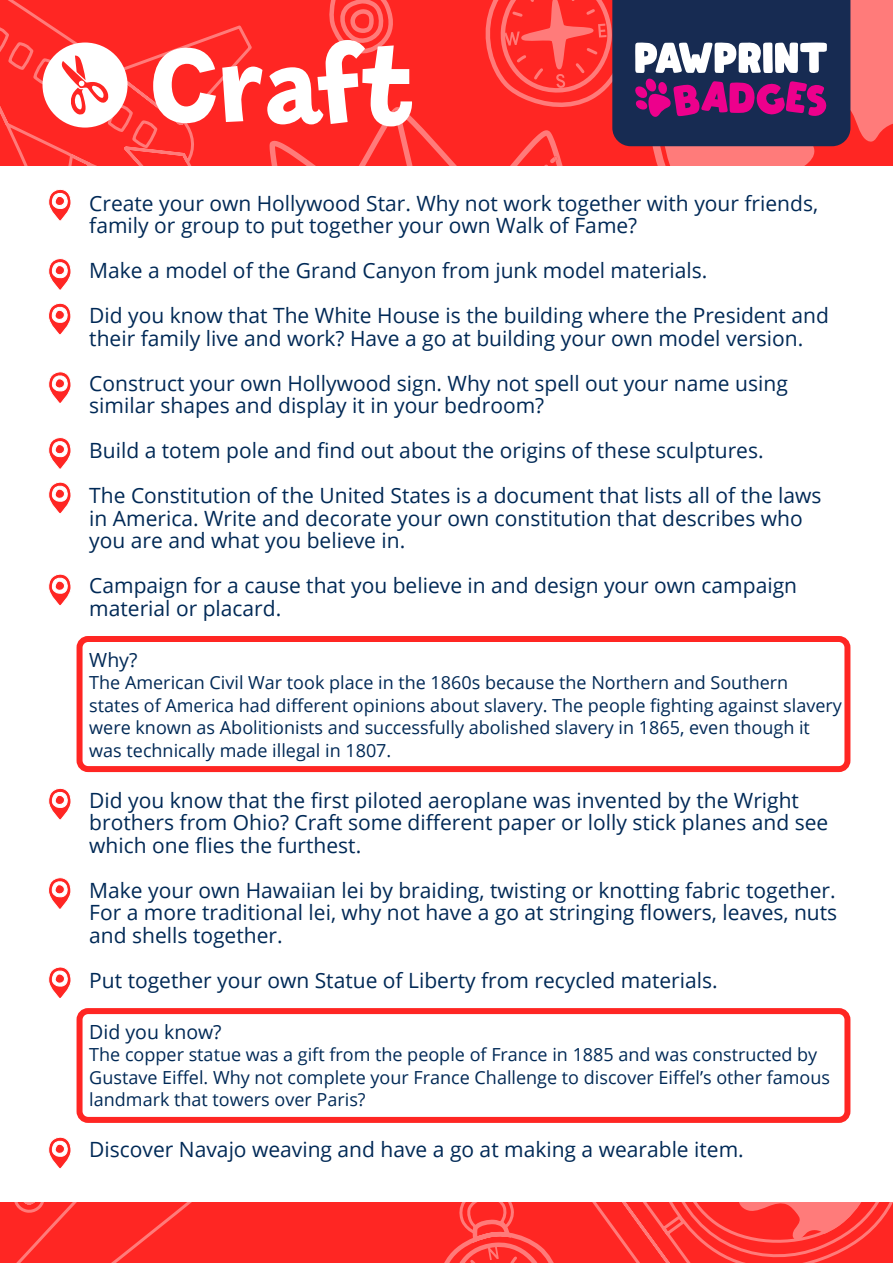
<style>
.page{position:relative;width:893px;height:1263px;background:#fff}
.page>*{position:absolute;margin:0;border:0;box-sizing:border-box;transform-origin:0 0}
.t1{font:600 105px "Billy";letter-spacing:-.01em;color:#fff}
.t2{font:21px/22.5px "Open Sans";color:#002956}
.t3{font:19.5px "Open Sans";color:#002956}
.t4{font:18px/22.5px "Open Sans";color:#002956}
</style>
<div class="page">
<svg style="left:0;top:0;width:255px;height:166px;background:#ff2d2a"></svg>
<div style="left:0;top:1202px;width:430px;height:61px;background:#ff2623"></div>
<svg style="left:430px;top:1202px;width:463px;height:61px;background:#ff3835"></svg>
<svg style="left:284px;top:0;width:609px;height:166px;background:#c03b49"></svg>
<div style="left:43px;top:43px;width:85px;height:85px;background:#fff;border-radius:50%"></div>
<svg style="left:62px;top:55px;width:46px;height:60px"></svg>
<svg style="left:48px;top:189px;width:23px;height:32px"></svg>
<svg style="left:48px;top:258px;width:23px;height:32px"></svg>
<svg style="left:48px;top:303px;width:23px;height:31px"></svg>
<svg style="left:48px;top:371px;width:23px;height:32px"></svg>
<svg style="left:48px;top:437px;width:446px;height:561px"></svg>
<svg style="left:48px;top:1137px;width:23px;height:31px"></svg>
<div style="left:77px;top:636px;width:773px;height:136px;border:6px solid #ff2623;border-radius:9px"></div>
<div style="left:77px;top:1008px;width:773px;height:115px;border:6px solid #ff2623;border-radius:9px"></div>
<h1 class="t1" style="left:151px;top:19px;width:264px">Craft</h1>
<p class="t2" style="left:89px;top:191px;width:730px">Create your own Hollywood Star. Why not work together with your friends, family or group to put together your own Walk of Fame?</p>
<p class="t2" style="left:89px;top:247px;width:741px;line-height:45px">Make a model of the Grand Canyon from junk model materials.<br>Did you know that The White House is the building where the President and</p>
<p class="t2" style="left:89px;top:315px;width:716px;line-height:45px">their family live and work? Have a go at building your own model version.<br>Construct your own Hollywood sign. Why not spell out your name using</p>
<p class="t2" style="left:89px;top:382px;width:734px;line-height:45px">similar shapes and display it in your bedroom?<br>Build a totem pole and find out about the origins of these sculptures.<br>The Constitution of the United States is a document that lists all of the laws</p>
<p class="t2" style="left:89px;top:506px;width:715px">in America. Write and decorate your own constitution that describes who you are and what you believe in.</p>
<p class="t2" style="left:89px;top:574px;width:709px">Campaign for a cause that you believe in and design your own campaign material or placard.</p>
<p class="t3" style="left:89px;top:646px;width:50px">Why?</p>
<p class="t4" style="left:89px;top:671px;width:754px">The American Civil War took place in the 1860s because the Northern and Southern states of America had different opinions about slavery. The people fighting against slavery were known as Abolitionists and successfully abolished slavery in 1865, even though it was technically made illegal in 1807.</p>
<p class="t2" style="left:89px;top:788px;width:740px">Did you know that the first piloted aeroplane was invented by the Wright brothers from Ohio? Craft some different paper or lolly stick planes and see which one flies the furthest.</p>
<p class="t2" style="left:89px;top:878px;width:749px;text-align:justify">Make your own Hawaiian lei by braiding, twisting or knotting fabric together.<br>For a more traditional lei, why not have a go at stringing flowers, leaves, nuts and shells together.</p>
<p class="t2" style="left:89px;top:968px;width:630px">Put together your own Statue of Liberty from recycled materials.</p>
<p class="t3" style="left:89px;top:1018px;width:134px">Did you know?</p>
<p class="t4" style="left:89px;top:1043px;width:742px">The copper statue was a gift from the people of France in 1885 and was constructed by<br>Gustave Eiffel. Why not complete your France Challenge to discover Eiffel’s other famous landmark that towers over Paris?</p>
<p class="t2" style="left:89px;top:1138px;width:656px">Discover Navajo weaving and have a go at making a wearable item.</p>
</div>
